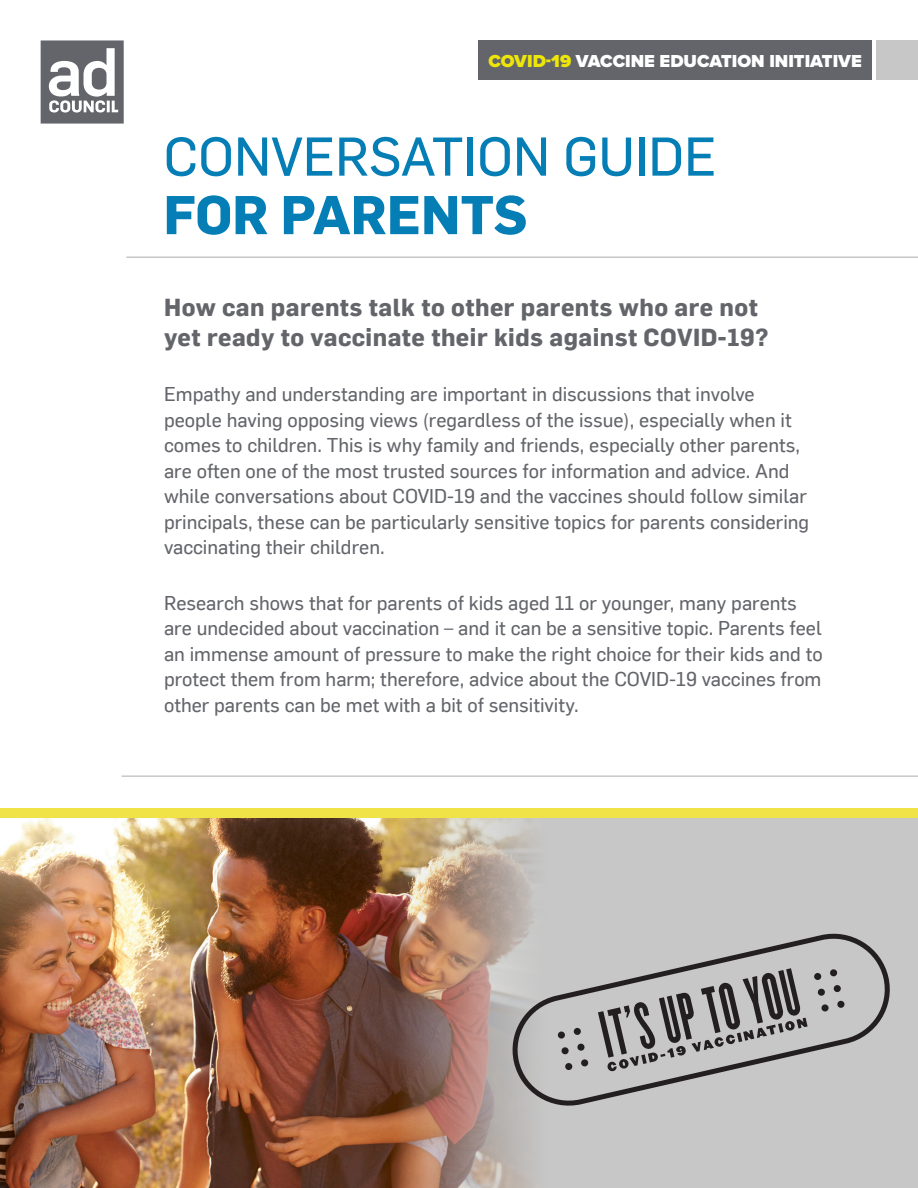
<style>
.page{position:relative;width:918px;height:1188px;background:#fff}
.page>*{position:absolute;margin:0;border:0;box-sizing:border-box;transform-origin:0 0}
.t1{font:53.55px "Flama Basic";color:#057eb6}
.t2{font:700 53.55px "Flama";color:#057eb6}
.t3{font:700 24px/30px "Flama";letter-spacing:.02em;color:#63656a}
.t4{font:19.5px/25.5px "Flama Basic";color:#63656a}
.t5{font:900 18px "Proxima Nova";color:#fff}
.s1{color:#eee609}
</style>
<div class="page">
<svg style="left:41px;top:40px;width:83px;height:84px"></svg>
<div style="left:478px;top:41px;width:394px;height:39px;background:#63656a"></div>
<div style="left:876px;top:41px;width:42px;height:39px;background:#c7c7c7"></div>
<hr style="left:126px;top:256px;width:792px;height:2px;background:#c7c7c7">
<hr style="left:122px;top:775px;width:796px;height:2px;background:#c7c7c7">
<img style="left:0;top:818px;width:392px;height:370px">
<img style="left:392px;top:818px;width:526px;height:370px">
<div style="left:0;top:809px;width:918px;height:9px;background:#f0e348"></div>
<svg style="left:507px;top:928px;width:388px;height:183px;background:#afaeaf"></svg>
<p class="t5" style="left:488px;top:47px;width:375px"><span class="s1">COVID-19</span> VACCINE EDUCATION INITIATIVE</p>
<h1 class="t1" style="left:164px;top:119px;width:554px">CONVERSATION GUIDE</h1>
<h1 class="t2" style="left:164px;top:176px;width:365px">FOR PARENTS</h1>
<p class="t3" style="left:164px;top:291px;width:606px">How can parents talk to other parents who are not yet ready to vaccinate their kids against COVID-19?</p>
<p class="t4" style="left:164px;top:380px;width:647px">Empathy and understanding are important in discussions that involve people having opposing views (regardless of the issue), especially when it comes to children. This is why family and friends, especially other parents, are often one of the most trusted sources for information and advice. And while conversations about COVID-19 and the vaccines should follow similar principals, these can be particularly sensitive topics for parents considering vaccinating their children.</p>
<p class="t4" style="left:164px;top:589px;width:660px">Research shows that for parents of kids aged 11 or younger, many parents are undecided about vaccination – and it can be a sensitive topic. Parents feel an immense amount of pressure to make the right choice for their kids and to protect them from harm; therefore, advice about the COVID-19 vaccines from other parents can be met with a bit of sensitivity.</p>
</div>
